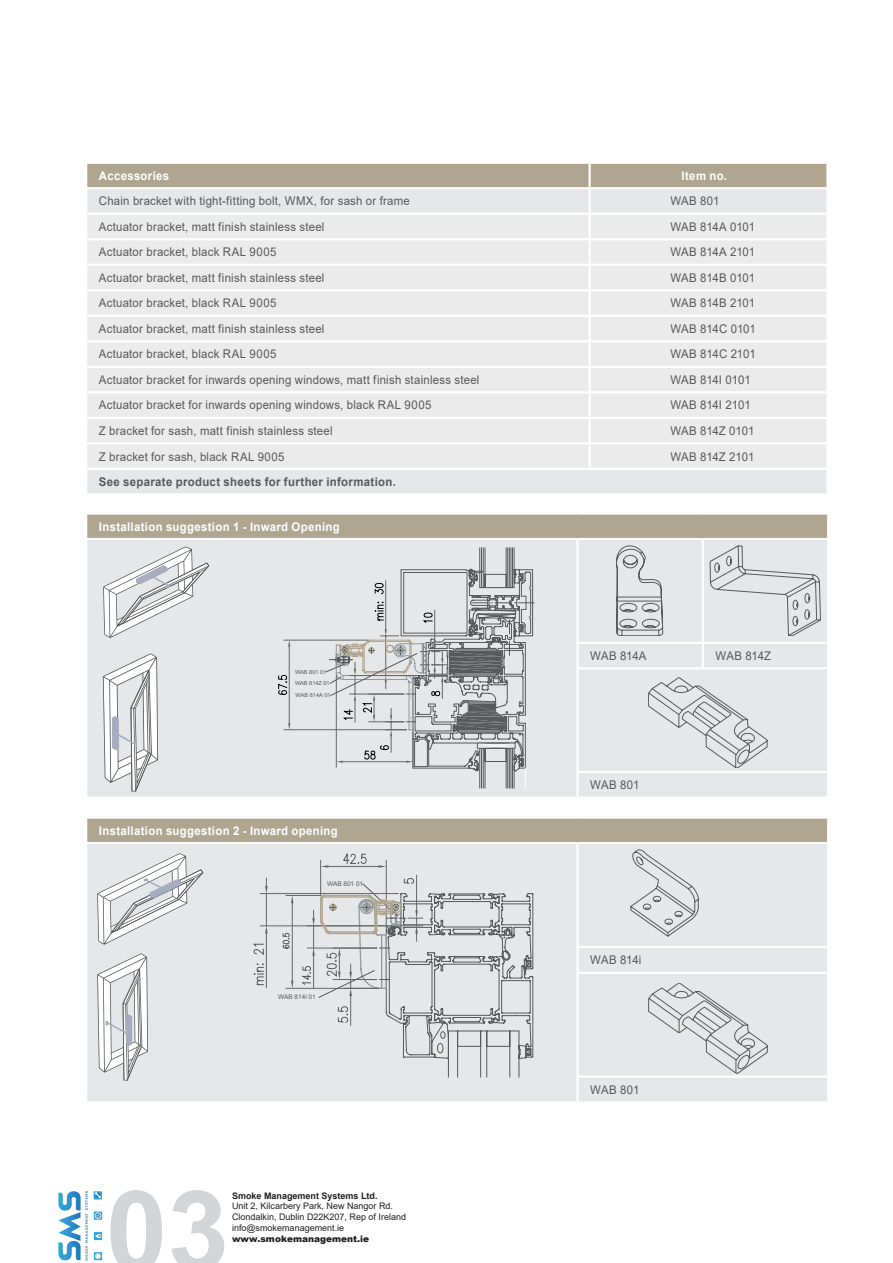
<style>
.page{position:relative;width:893px;height:1263px;background:#fff}
.page>*{position:absolute;margin:0;border:0;box-sizing:border-box;transform-origin:0 0}
.t1{font:700 110.7px "Arial";color:#d3d6d9}
.t2{font:12px "Arial";letter-spacing:.02em;color:#58595b;scale:.95 1}
.t3{font:12px "Arial";letter-spacing:-.005em;color:#58595b;scale:.95 1}
.t4{font:700 12px "Arial";letter-spacing:.025em;color:#fff;scale:.95 1}
.t5{font:700 12px "Arial";letter-spacing:.03em;color:#58595b;scale:.95 1}
.t6{font:9px/10.8px "Arial";color:#231f20}
.t7{font:700 9px "Arial";color:#231f20}
.t8{font:900 9px "Arial";color:#231f20}
.t9{font:6.45px "Arial";color:#58595b}
.t10{font:5.55px/11.6px "Arial";color:#58595b}
</style>
<div class="page">
<div style="left:87px;top:164px;width:739px;height:23px;background:#b0a690"></div>
<div style="left:87px;top:189px;width:739px;height:304px;background:#e6e7e8"></div>
<div style="left:87px;top:215px;width:739px;height:253px;background:#ebebec"></div>
<hr style="left:588px;top:189px;width:3px;height:24px;background:#fff">
<hr style="left:85px;top:213px;width:505px;height:2px;background:#fff">
<hr style="left:85px;top:238px;width:505px;height:2px;background:#fff">
<hr style="left:85px;top:264px;width:505px;height:2px;background:#fff">
<hr style="left:85px;top:289px;width:505px;height:2px;background:#fff">
<hr style="left:85px;top:315px;width:505px;height:2px;background:#fff">
<hr style="left:85px;top:340px;width:505px;height:2px;background:#fff">
<hr style="left:85px;top:366px;width:505px;height:2px;background:#fff">
<hr style="left:588px;top:164px;width:3px;height:23px;background:#fff">
<hr style="left:588px;top:215px;width:3px;height:23px;background:#fff">
<hr style="left:588px;top:240px;width:3px;height:24px;background:#fff">
<hr style="left:588px;top:266px;width:3px;height:23px;background:#fff">
<hr style="left:588px;top:291px;width:3px;height:24px;background:#fff">
<hr style="left:588px;top:317px;width:3px;height:23px;background:#fff">
<hr style="left:588px;top:342px;width:3px;height:24px;background:#fff">
<hr style="left:588px;top:368px;width:3px;height:23px;background:#fff">
<hr style="left:590px;top:213px;width:239px;height:2px;background:#fff">
<hr style="left:590px;top:238px;width:239px;height:2px;background:#fff">
<hr style="left:590px;top:264px;width:239px;height:2px;background:#fff">
<hr style="left:590px;top:289px;width:239px;height:2px;background:#fff">
<hr style="left:590px;top:315px;width:239px;height:2px;background:#fff">
<hr style="left:590px;top:340px;width:239px;height:2px;background:#fff">
<hr style="left:590px;top:366px;width:239px;height:2px;background:#fff">
<hr style="left:85px;top:391px;width:505px;height:2px;background:#fff">
<hr style="left:588px;top:393px;width:3px;height:24px;background:#fff">
<hr style="left:590px;top:391px;width:239px;height:2px;background:#fff">
<hr style="left:85px;top:417px;width:505px;height:2px;background:#fff">
<hr style="left:588px;top:419px;width:3px;height:23px;background:#fff">
<hr style="left:590px;top:417px;width:239px;height:2px;background:#fff">
<hr style="left:85px;top:442px;width:505px;height:2px;background:#fff">
<hr style="left:588px;top:444px;width:3px;height:24px;background:#fff">
<hr style="left:590px;top:442px;width:239px;height:2px;background:#fff">
<hr style="left:85px;top:468px;width:505px;height:2px;background:#fff">
<hr style="left:590px;top:468px;width:239px;height:2px;background:#fff">
<div style="left:86px;top:513px;width:742px;height:26px;background:#b0a690"></div>
<div style="left:87px;top:540px;width:740px;height:256px;background:#e6e7e8"></div>
<hr style="left:827px;top:515px;width:2px;height:23px;background:#fff">
<hr style="left:85px;top:512px;width:493px;height:3px;background:#fff">
<hr style="left:85px;top:515px;width:2px;height:23px;background:#fff">
<hr style="left:578px;top:512px;width:125px;height:3px;background:#fff">
<hr style="left:703px;top:512px;width:126px;height:3px;background:#fff">
<hr style="left:85px;top:538px;width:493px;height:2px;background:#fff">
<hr style="left:578px;top:538px;width:125px;height:2px;background:#fff">
<hr style="left:576px;top:540px;width:3px;height:102px;background:#fff">
<hr style="left:703px;top:538px;width:126px;height:2px;background:#fff">
<hr style="left:702px;top:540px;width:2px;height:102px;background:#fff">
<hr style="left:576px;top:642px;width:127px;height:2px;background:#fff">
<hr style="left:576px;top:644px;width:3px;height:23px;background:#fff">
<hr style="left:703px;top:642px;width:126px;height:2px;background:#fff">
<hr style="left:702px;top:644px;width:2px;height:23px;background:#fff">
<hr style="left:576px;top:667px;width:127px;height:2px;background:#fff">
<hr style="left:576px;top:669px;width:3px;height:102px;background:#fff">
<hr style="left:703px;top:667px;width:126px;height:2px;background:#fff">
<hr style="left:576px;top:771px;width:127px;height:2px;background:#fff">
<hr style="left:576px;top:773px;width:3px;height:23px;background:#fff">
<hr style="left:703px;top:771px;width:126px;height:2px;background:#fff">
<svg style="left:648px;top:678px;width:119px;height:90px;background:#d8d9da"></svg>
<hr style="left:284px;top:729px;width:122px;height:1px;background:#666767">
<hr style="left:284px;top:640px;width:83px;height:1px;background:#666767">
<hr style="left:289px;top:647px;width:1px;height:76px;background:#666767">
<svg style="left:288px;top:723px;width:2px;height:7px"></svg>
<svg style="left:288px;top:640px;width:2px;height:7px"></svg>
<svg style="left:278px;top:675px;width:9px;height:20px"></svg>
<svg style="left:326px;top:548px;width:208px;height:240px;background:#c8c9ca"></svg>
<svg style="left:616px;top:546px;width:47px;height:90px;background:#cacbcc"></svg>
<svg style="left:710px;top:546px;width:111px;height:90px;background:#dadbdc"></svg>
<svg style="left:103px;top:653px;width:55px;height:139px"></svg>
<svg style="left:103px;top:546px;width:106px;height:92px"></svg>
<div style="left:86px;top:818px;width:742px;height:25px;background:#b0a690"></div>
<div style="left:87px;top:844px;width:740px;height:257px;background:#e6e7e8"></div>
<hr style="left:827px;top:819px;width:2px;height:23px;background:#fff">
<hr style="left:85px;top:816px;width:493px;height:3px;background:#fff">
<hr style="left:85px;top:819px;width:2px;height:23px;background:#fff">
<hr style="left:578px;top:816px;width:251px;height:3px;background:#fff">
<hr style="left:85px;top:842px;width:493px;height:2px;background:#fff">
<hr style="left:578px;top:842px;width:251px;height:2px;background:#fff">
<hr style="left:576px;top:844px;width:3px;height:102px;background:#fff">
<hr style="left:576px;top:946px;width:253px;height:2px;background:#fff">
<hr style="left:576px;top:948px;width:3px;height:24px;background:#fff">
<hr style="left:576px;top:972px;width:253px;height:2px;background:#fff">
<hr style="left:576px;top:974px;width:3px;height:101px;background:#fff">
<hr style="left:576px;top:1075px;width:253px;height:3px;background:#fff">
<hr style="left:576px;top:1078px;width:3px;height:23px;background:#fff">
<svg style="left:631px;top:850px;width:67px;height:86px;background:#d6d7d8"></svg>
<hr style="left:416px;top:875px;width:1px;height:35px;background:#666767">
<hr style="left:386px;top:860px;width:1px;height:67px;background:#666767">
<hr style="left:320px;top:860px;width:1px;height:35px;background:#666767">
<hr style="left:328px;top:866px;width:51px;height:1px;background:#666767">
<svg style="left:379px;top:865px;width:7px;height:3px"></svg>
<svg style="left:321px;top:865px;width:7px;height:3px"></svg>
<svg style="left:343px;top:854px;width:23px;height:10px"></svg>
<svg style="left:254px;top:878px;width:279px;height:199px;background:#d5d6d7"></svg>
<svg style="left:649px;top:983px;width:118px;height:90px;background:#d8d9da"></svg>
<svg style="left:97px;top:853px;width:106px;height:92px"></svg>
<svg style="left:97px;top:953px;width:51px;height:128px"></svg>
<img style="left:58px;top:1191px;width:45px;height:70px">
<p class="t4" style="left:99px;top:167px;width:76px">Accessories</p>
<p class="t4" style="left:681px;top:167px;width:49px">Item no.</p>
<p class="t2" style="left:99px;top:193px;width:329px">Chain bracket with tight-fitting bolt, WMX, for sash or frame</p>
<p class="t2" style="left:670px;top:193px;width:53px">WAB 801</p>
<p class="t2" style="left:99px;top:218px;width:239px">Actuator bracket, matt finish stainless steel</p>
<p class="t3" style="left:670px;top:218px;width:91px">WAB 814A 0101</p>
<p class="t2" style="left:99px;top:244px;width:188px">Actuator bracket, black RAL 9005</p>
<p class="t3" style="left:670px;top:244px;width:91px">WAB 814A 2101</p>
<p class="t2" style="left:99px;top:269px;width:239px">Actuator bracket, matt finish stainless steel</p>
<p class="t3" style="left:670px;top:269px;width:91px">WAB 814B 0101</p>
<p class="t2" style="left:99px;top:295px;width:188px">Actuator bracket, black RAL 9005</p>
<p class="t3" style="left:670px;top:295px;width:91px">WAB 814B 2101</p>
<p class="t2" style="left:99px;top:320px;width:239px">Actuator bracket, matt finish stainless steel</p>
<p class="t3" style="left:670px;top:320px;width:91px">WAB 814C 0101</p>
<p class="t2" style="left:99px;top:346px;width:188px">Actuator bracket, black RAL 9005</p>
<p class="t3" style="left:670px;top:346px;width:91px">WAB 814C 2101</p>
<p class="t2" style="left:99px;top:371px;width:402px">Actuator bracket for inwards opening windows, matt finish stainless steel</p>
<p class="t3" style="left:670px;top:371px;width:86px">WAB 814I 0101</p>
<p class="t2" style="left:99px;top:397px;width:351px">Actuator bracket for inwards opening windows, black RAL 9005</p>
<p class="t3" style="left:670px;top:397px;width:86px">WAB 814I 2101</p>
<p class="t2" style="left:99px;top:422px;width:248px">Z bracket for sash, matt finish stainless steel</p>
<p class="t3" style="left:670px;top:422px;width:90px">WAB 814Z 0101</p>
<p class="t2" style="left:99px;top:448px;width:197px">Z bracket for sash, black RAL 9005</p>
<p class="t3" style="left:670px;top:448px;width:90px">WAB 814Z 2101</p>
<p class="t5" style="left:99px;top:473px;width:314px">See separate product sheets for further information.</p>
<p class="t4" style="left:99px;top:518px;width:255px">Installation suggestion 1 - Inward Opening</p>
<p class="t10" style="left:295px;top:666px;width:36px">WAB 801 01<br>WAB 814Z 01</p>
<p class="t10" style="left:296px;top:689px;width:36px">WAB 814A 01</p>
<p class="t4" style="left:99px;top:822px;width:253px">Installation suggestion 2 - Inward opening</p>
<p class="t9" style="left:327px;top:879px;width:38px">WAB 801 01</p>
<p class="t9" style="left:278px;top:992px;width:39px">WAB 814i 01</p>
<h1 class="t1" style="left:106px;top:1153px;width:125px">03</h1>
<p class="t7" style="left:232px;top:1189px;width:147px">Smoke Management Systems Ltd.</p>
<p class="t6" style="left:232px;top:1201px;width:176px">Unit 2, Kilcarbery Park, New Nangor Rd.<br>Clondalkin, Dublin D22K207, Rep of Ireland info@smokemanagement.ie</p>
<p class="t8" style="left:232px;top:1232px;width:139px">www.smokemanagement.ie</p>
<p class="t2" style="left:590px;top:647px;width:61px">WAB 814A</p>
<p class="t2" style="left:716px;top:647px;width:60px">WAB 814Z</p>
<p class="t2" style="left:590px;top:777px;width:53px">WAB 801</p>
<p class="t2" style="left:590px;top:952px;width:55px">WAB 814i</p>
<p class="t2" style="left:590px;top:1081px;width:53px">WAB 801</p>
</div>
